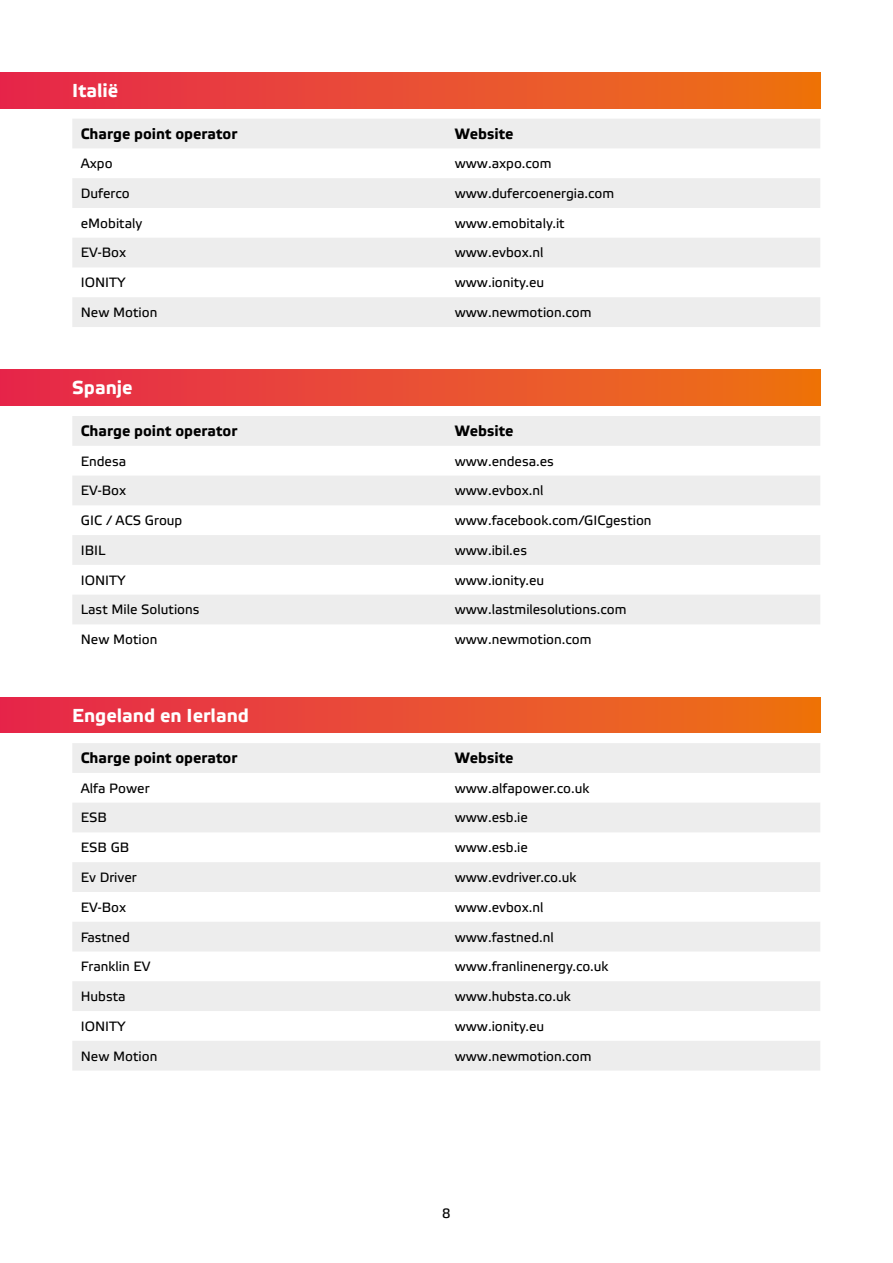
<style>
.page{position:relative;width:893px;height:1263px;background:#fff}
.page>*{position:absolute;margin:0;border:0;box-sizing:border-box;transform-origin:0 0}
.t1{font:700 18.75px "Etelka Text Pro";color:#fff}
.t2{font:700 15px "Etelka Text Pro";color:#000}
.t3{font:13.5px "Etelka Text Pro";color:#000}
</style>
<div class="page">
<div style="left:0;top:73px;width:821px;height:35px;background:linear-gradient(to right,#e6284f,#ed7414)"></div>
<div style="left:0;top:370px;width:821px;height:35px;background:linear-gradient(to right,#e6284f,#ed7414)"></div>
<div style="left:0;top:697px;width:821px;height:35px;background:linear-gradient(to right,#e6284f,#ed7414)"></div>
<svg style="left:72px;top:119px;width:748px;height:208px;fill:#ededed"></svg>
<svg style="left:72px;top:416px;width:748px;height:208px;fill:#ededed"></svg>
<svg style="left:72px;top:743px;width:748px;height:327px;fill:#ededed"></svg>
<h1 class="t1" style="left:72px;top:80px;width:47px">Italië</h1>
<p class="t2" style="left:81px;top:125px;width:158px">Charge point operator</p>
<p class="t2" style="left:455px;top:125px;width:60px">Website</p>
<p class="t3" style="left:81px;top:156px;width:33px">Axpo</p>
<p class="t3" style="left:455px;top:156px;width:98px">www.axpo.com</p>
<p class="t3" style="left:81px;top:186px;width:50px">Duferco</p>
<p class="t3" style="left:455px;top:186px;width:161px">www.dufercoenergia.com</p>
<p class="t3" style="left:81px;top:216px;width:63px">eMobitaly</p>
<p class="t3" style="left:455px;top:216px;width:111px">www.emobitaly.it</p>
<p class="t3" style="left:81px;top:246px;width:47px">EV-Box</p>
<p class="t3" style="left:455px;top:246px;width:90px">www.evbox.nl</p>
<p class="t3" style="left:81px;top:275px;width:46px">IONITY</p>
<p class="t3" style="left:455px;top:275px;width:91px">www.ionity.eu</p>
<p class="t3" style="left:81px;top:305px;width:78px">New Motion</p>
<p class="t3" style="left:455px;top:305px;width:138px">www.newmotion.com</p>
<h1 class="t1" style="left:72px;top:378px;width:62px">Spanje</h1>
<p class="t2" style="left:81px;top:423px;width:158px">Charge point operator</p>
<p class="t2" style="left:455px;top:423px;width:60px">Website</p>
<p class="t3" style="left:81px;top:454px;width:47px">Endesa</p>
<p class="t3" style="left:455px;top:454px;width:101px">www.endesa.es</p>
<p class="t3" style="left:81px;top:483px;width:47px">EV-Box</p>
<p class="t3" style="left:455px;top:483px;width:90px">www.evbox.nl</p>
<p class="t3" style="left:81px;top:513px;width:103px">GIC / ACS Group</p>
<p class="t3" style="left:455px;top:513px;width:198px">www.facebook.com/GICgestion</p>
<p class="t3" style="left:81px;top:543px;width:26px">IBIL</p>
<p class="t3" style="left:455px;top:543px;width:74px">www.ibil.es</p>
<p class="t3" style="left:81px;top:573px;width:46px">IONITY</p>
<p class="t3" style="left:455px;top:573px;width:91px">www.ionity.eu</p>
<p class="t3" style="left:81px;top:602px;width:120px">Last Mile Solutions</p>
<p class="t3" style="left:455px;top:602px;width:173px">www.lastmilesolutions.com</p>
<p class="t3" style="left:81px;top:632px;width:78px">New Motion</p>
<p class="t3" style="left:455px;top:632px;width:138px">www.newmotion.com</p>
<h1 class="t1" style="left:72px;top:705px;width:178px">Engeland en Ierland</h1>
<p class="t2" style="left:81px;top:750px;width:158px">Charge point operator</p>
<p class="t2" style="left:455px;top:750px;width:60px">Website</p>
<p class="t3" style="left:81px;top:781px;width:70px">Alfa Power</p>
<p class="t3" style="left:455px;top:781px;width:136px">www.alfapower.co.uk</p>
<p class="t3" style="left:81px;top:810px;width:28px">ESB</p>
<p class="t3" style="left:455px;top:810px;width:75px">www.esb.ie</p>
<p class="t3" style="left:81px;top:840px;width:50px">ESB GB</p>
<p class="t3" style="left:455px;top:840px;width:75px">www.esb.ie</p>
<p class="t3" style="left:81px;top:870px;width:57px">Ev Driver</p>
<p class="t3" style="left:455px;top:870px;width:123px">www.evdriver.co.uk</p>
<p class="t3" style="left:81px;top:900px;width:47px">EV-Box</p>
<p class="t3" style="left:455px;top:900px;width:90px">www.evbox.nl</p>
<p class="t3" style="left:81px;top:929px;width:51px">Fastned</p>
<p class="t3" style="left:455px;top:929px;width:100px">www.fastned.nl</p>
<p class="t3" style="left:81px;top:959px;width:71px">Franklin EV</p>
<p class="t3" style="left:455px;top:959px;width:155px">www.franlinenergy.co.uk</p>
<p class="t3" style="left:81px;top:989px;width:46px">Hubsta</p>
<p class="t3" style="left:455px;top:989px;width:117px">www.hubsta.co.uk</p>
<p class="t3" style="left:81px;top:1019px;width:46px">IONITY</p>
<p class="t3" style="left:455px;top:1019px;width:91px">www.ionity.eu</p>
<p class="t3" style="left:81px;top:1049px;width:78px">New Motion</p>
<p class="t3" style="left:455px;top:1049px;width:138px">www.newmotion.com</p>
<p class="t3" style="left:442px;top:1206px;width:10px">8</p>
</div>
